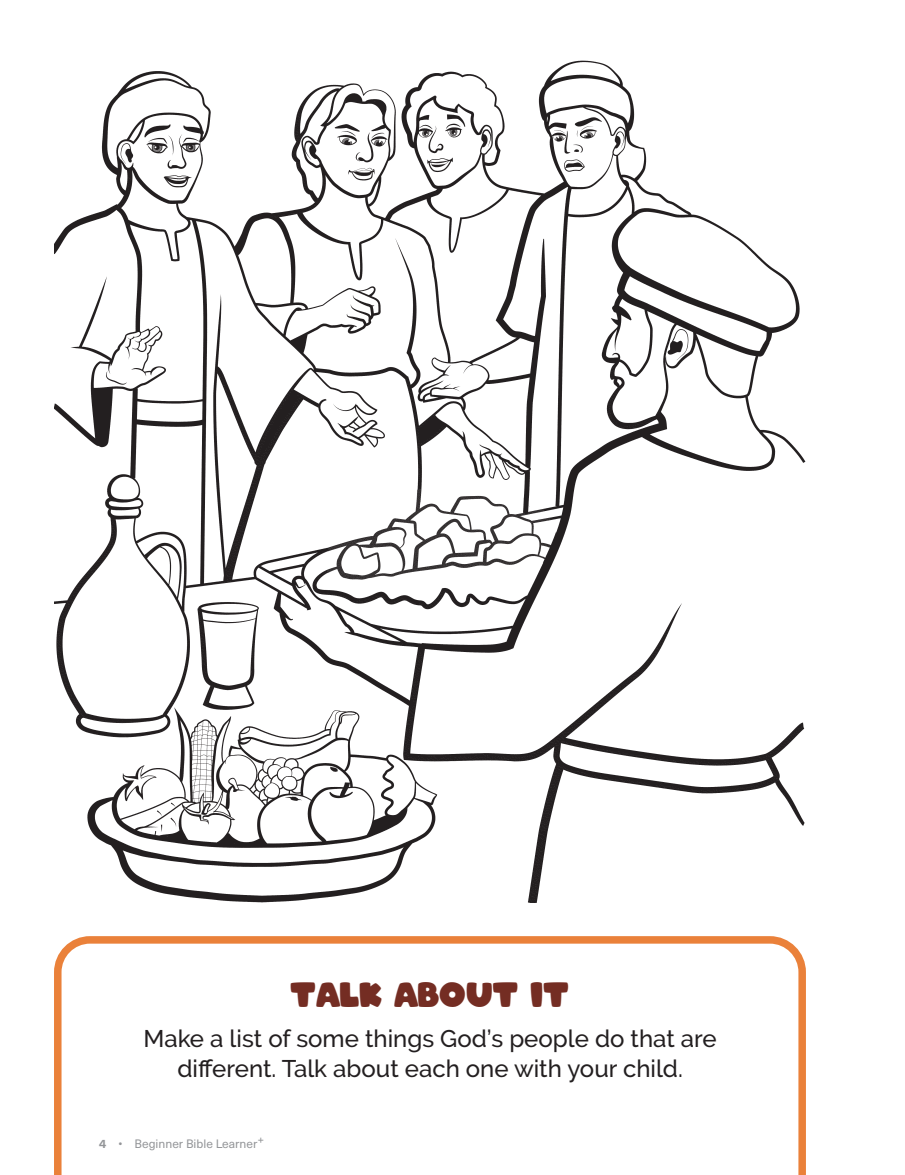
<style>
.page{position:relative;width:905px;height:1175px;background:#fff}
.page>*{position:absolute;margin:0;border:0;box-sizing:border-box;transform-origin:0 0}
.Talk_About_It_Title{font:33px "ARCO Typography";color:#742d23}
.Talk_About_It_Body_Copy{font:500 24px/30px "Raleway";color:#231f20;text-align:center}
.t1{font:12px "Neue Haas Unica W1 G";color:#939598}
.s1{font-weight:700}
</style>
<div class="page">
<svg style="left:54px;top:936px;width:752px;height:238px"></svg>
<img style="left:54px;top:60px;width:752px;height:842px">
<p class="Talk_About_It_Title" style="left:291px;top:976px;width:280px">TALK ABOUT IT</p>
<p class="Talk_About_It_Body_Copy" style="left:143px;top:1024px;width:575px">Make a list of some things God’s people do that are different. Talk about each one with your child.</p>
<p class="t1" style="left:99px;top:1135px;width:166px"><span class="s1">4</span> • Beginner Bible Learner+</p>
</div>
